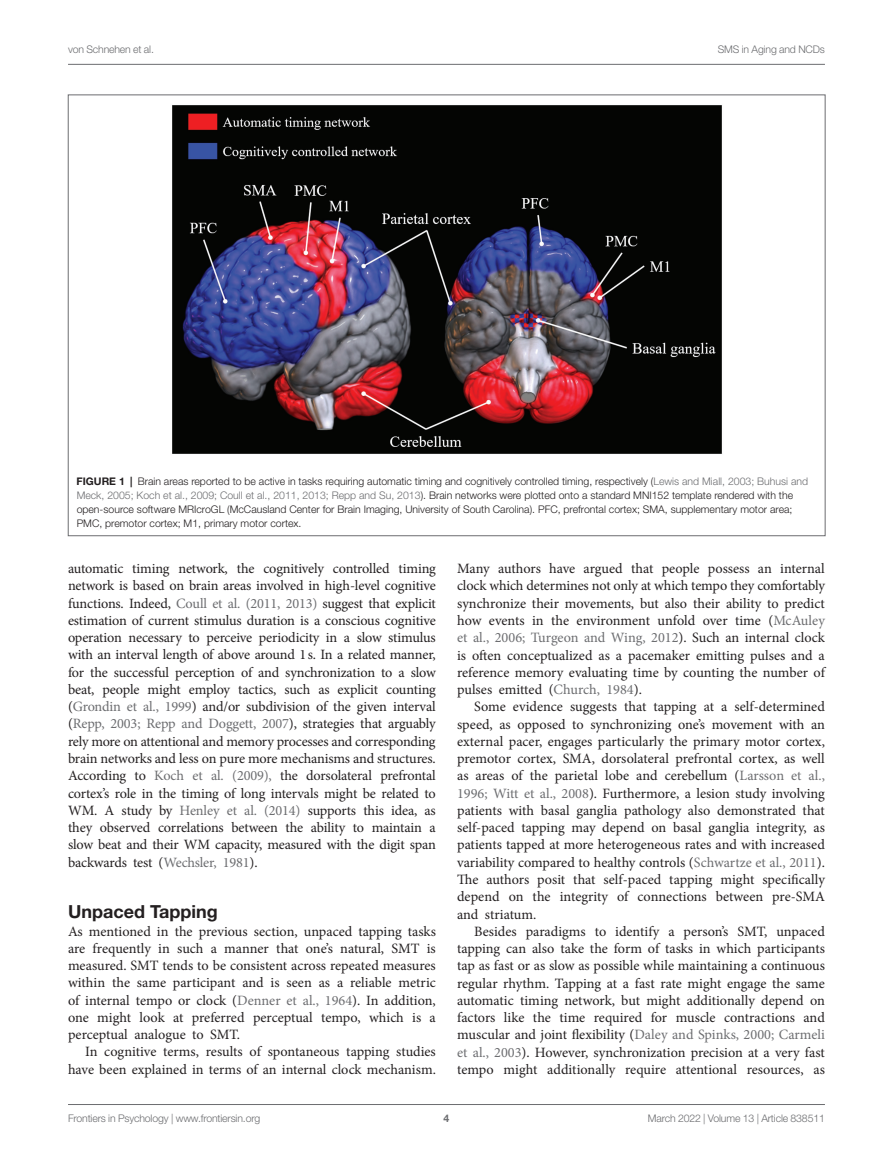
<style>
.page{position:relative;width:893px;height:1170px;background:#fff}
.page>*{position:absolute;margin:0;border:0;box-sizing:border-box;transform-origin:0 0}
.HEAD_2{font:700 18px "Helvetica Neue LT Std";color:#231f20}
.TEXT{font:14.25px/17.2px "Minion Pro";color:#231f20;text-align:justify}
.TEXT_FLUSH{font:14.25px/17.2px "Minion Pro";letter-spacing:-.01em;color:#231f20;text-align:justify}
.FIG_LEG{font:300 10.5px/14.2px "Helvetica Neue LT Std";color:#231f20}
.t1{font:300 10.5px "Helvetica Neue LT Std";letter-spacing:-.015em;color:#6c6d70}
.t2{font:700 10.5px "Helvetica Neue LT Std";color:#6c6d70}
.s1{font-weight:700}
.s2{color:#6c6d70}
</style>
<div class="page">
<hr style="left:68px;top:64px;width:757px;height:1px;background:#6c6d70">
<hr style="left:68px;top:1104px;width:757px;height:1px;background:#6c6d70">
<img style="left:172px;top:105px;width:550px;height:349px">
<p class="t1" style="left:68px;top:42px;width:87px">von Schnehen et al.</p>
<p class="t1" style="left:718px;top:42px;width:109px">SMS in Aging and NCDs</p>
<p class="FIG_LEG" style="left:77px;top:473px;width:733px"><span class="s1">FIGURE 1 |</span> Brain areas reported to be active in tasks requiring automatic timing and cognitively controlled timing, respectively (<span class="s2">Lewis and Miall, 2003; Buhusi and Meck, 2005; Koch et al., 2009; Coull et al., 2011, 2013; Repp and Su, 2013</span>). Brain networks were plotted onto a standard MNI152 template rendered with the open-source software MRIcroGL (McCausland Center for Brain Imaging, University of South Carolina). PFC, prefrontal cortex; SMA, supplementary motor area; PMC, premotor cortex; M1, primary motor cortex.</p>
<p class="TEXT_FLUSH" style="left:68px;top:560px;width:369px">automatic timing network, the cognitively controlled timing network is based on brain areas involved in high-level cognitive functions. Indeed, <span class="s2">Coull et al. (2011, 2013)</span> suggest that explicit estimation of current stimulus duration is a conscious cognitive operation necessary to perceive periodicity in a slow stimulus with an interval length of above around 1s. In a related manner, for the successful perception of and synchronization to a slow beat, people might employ tactics, such as explicit counting (<span class="s2">Grondin et al., 1999</span>) and/or subdivision of the given interval (<span class="s2">Repp, 2003; Repp and Doggett, 2007</span>), strategies that arguably rely more on attentional and memory processes and corresponding brain networks and less on pure more mechanisms and structures.<br>According to <span class="s2">Koch et al. (2009),</span> the dorsolateral prefrontal cortex’s role in the timing of long intervals might be related to WM. A study by <span class="s2">Henley et al. (2014)</span> supports this idea, as they observed correlations between the ability to maintain a slow beat and their WM capacity, measured with the digit span backwards test (<span class="s2">Wechsler, 1981</span>).</p>
<p class="HEAD_2" style="left:68px;top:900px;width:151px">Unpaced Tapping</p>
<p class="TEXT_FLUSH" style="left:68px;top:922px;width:369px">As mentioned in the previous section, unpaced tapping tasks are frequently in such a manner that one’s natural, SMT is measured. SMT tends to be consistent across repeated measures within the same participant and is seen as a reliable metric of internal tempo or clock (<span class="s2">Denner et al., 1964</span>). In addition, one might look at preferred perceptual tempo, which is a perceptual analogue to SMT.</p>
<p class="TEXT" style="left:68px;top:1043px;width:369px;text-align:right">In cognitive terms, results of spontaneous tapping studies have been explained in terms of an internal clock mechanism.</p>
<p class="TEXT" style="left:457px;top:560px;width:369px">Many authors have argued that people possess an internal clock which determines not only at which tempo they comfortably synchronize their movements, but also their ability to predict how events in the environment unfold over time (<span class="s2">McAuley et al., 2006; Turgeon and Wing, 2012</span>). Such an internal clock is often conceptualized as a pacemaker emitting pulses and a reference memory evaluating time by counting the number of pulses emitted (<span class="s2">Church, 1984</span>).</p>
<p class="TEXT" style="left:457px;top:698px;width:369px;text-indent:17px">Some evidence suggests that tapping at a self-determined speed, as opposed to synchronizing one’s movement with an external pacer, engages particularly the primary motor cortex, premotor cortex, SMA, dorsolateral prefrontal cortex, as well as areas of the parietal lobe and cerebellum (<span class="s2">Larsson et al., 1996; Witt et al., 2008</span>). Furthermore, a lesion study involving patients with basal ganglia pathology also demonstrated that self-paced tapping may depend on basal ganglia integrity, as patients tapped at more heterogeneous rates and with increased variability compared to healthy controls (<span class="s2">Schwartze et al., 2011</span>).<br>The authors posit that self-paced tapping might specifically depend on the integrity of connections between pre-SMA and striatum.</p>
<p class="TEXT" style="left:457px;top:922px;width:369px;text-indent:17px">Besides paradigms to identify a person’s SMT, unpaced tapping can also take the form of tasks in which participants tap as fast or as slow as possible while maintaining a continuous regular rhythm. Tapping at a fast rate might engage the same automatic timing network, but might additionally depend on factors like the time required for muscle contractions and muscular and joint flexibility (<span class="s2">Daley and Spinks, 2000; Carmeli et al., 2003</span>). However, synchronization precision at a very fast tempo might additionally require attentional resources, as</p>
<p class="t1" style="left:68px;top:1111px;width:194px">Frontiers in Psychology | www.frontiersin.org</p>
<p class="t2" style="left:444px;top:1111px;width:7px">4</p>
<p class="t1" style="left:648px;top:1111px;width:178px">March 2022 | Volume 13 | Article 838511</p>
</div>
